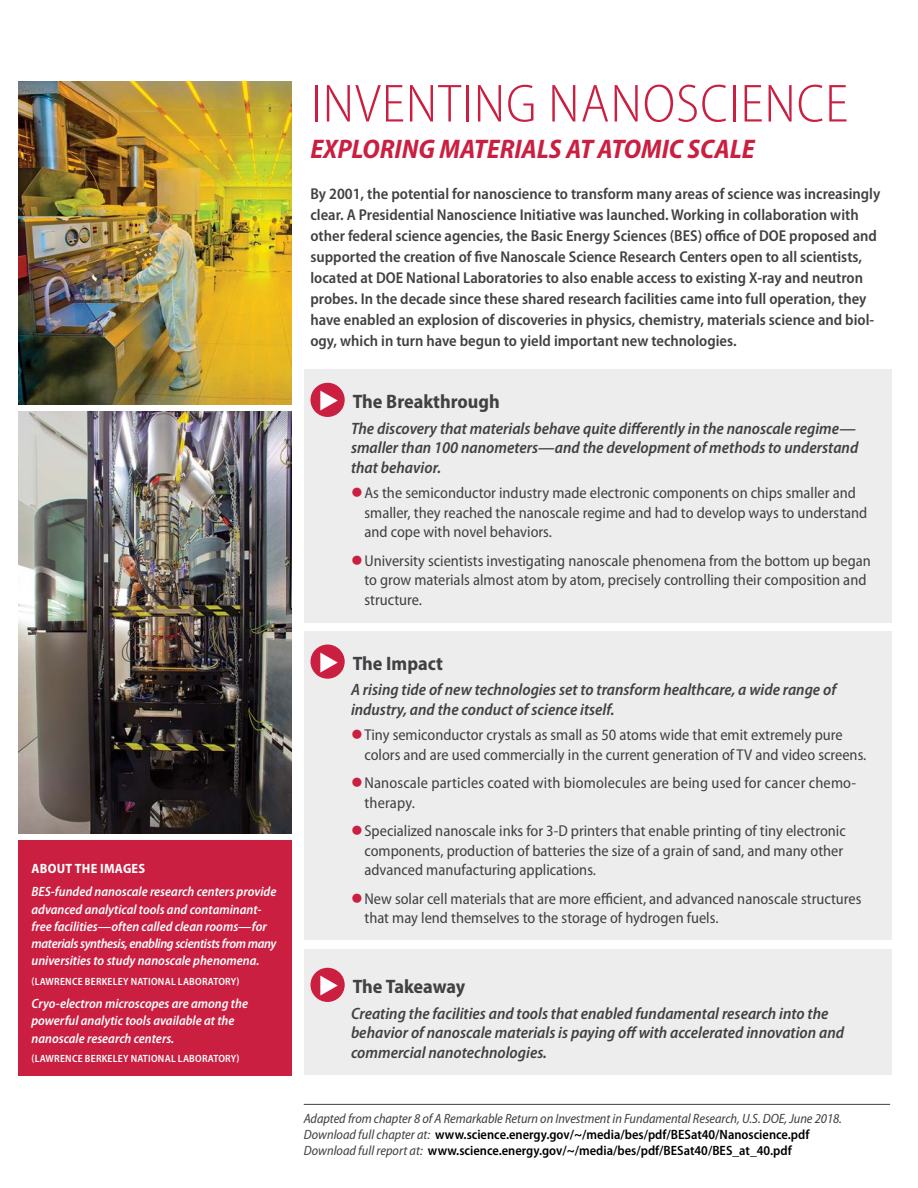
<style>
.page{position:relative;width:918px;height:1188px;background:#fff}
.page>*{position:absolute;margin:0;border:0;box-sizing:border-box;transform-origin:0 0}
.Head__Title{font:300 semi-condensed 54px "Myriad Pro";letter-spacing:.02em;color:#ca1f41}
.Head__subtitle{font:italic 700 semi-condensed 27px "Myriad Pro";color:#ca1f41}
.Head__01{font:700 semi-condensed 19.5px "Myriad Pro";color:#414042}
.Head__02{font:italic 600 semi-condensed 16.5px/19.5px "Myriad Pro";color:#414042}
.Body_bullet{font:semi-condensed 15.75px/19.5px "Myriad Pro";color:#414042}
.Body_text{font:600 semi-condensed 15.75px/21px "Myriad Pro";color:#414042}
.Caption_white{font:italic 600 semi-condensed 13.5px/17.2px "Myriad Pro";color:#fff}
.Caption_black_no_rul{font:600 semi-condensed 13.5px "Myriad Pro";color:#000}
.Caption_black_with_r{font:italic semi-condensed 13.5px "Myriad Pro";letter-spacing:-.005em;color:#414042}
.Caption_white-2{font:700 semi-condensed 13.5px "Myriad Pro";letter-spacing:.02em;color:#fff}
.Caption_white-3{font:600 semi-condensed 10.5px "Myriad Pro";letter-spacing:.02em;color:#fff}
.s1{color:#ca1f41}
.s2{font-weight:400;font-style:italic;color:#414042}
</style>
<div class="page">
<div style="left:304px;top:950px;width:587px;height:126px;background:#ededee"></div>
<div style="left:304px;top:632px;width:587px;height:308px;background:#ededee"></div>
<div style="left:304px;top:369px;width:588px;height:253px;background:#ededee"></div>
<div style="left:311px;top:383px;width:34px;height:34px;background:#ca1f41;border-radius:50%"></div>
<div style="left:311px;top:645px;width:34px;height:34px;background:#ca1f41;border-radius:50%"></div>
<div style="left:311px;top:968px;width:34px;height:34px;background:#ca1f41;border-radius:50%"></div>
<hr style="left:304px;top:1104px;width:586px;height:1px;background:#414042">
<img style="left:18px;top:81px;width:274px;height:324px">
<img style="left:18px;top:411px;width:274px;height:423px">
<div style="left:18px;top:840px;width:274px;height:236px;background:#ca1f41"></div>
<p class="Caption_white-2" style="left:32px;top:861px;width:115px">ABOUT THE IMAGES</p>
<p class="Caption_white" style="left:32px;top:883px;width:246px">BES-funded nanoscale research centers provide advanced analytical tools and contaminant&shy;free facilities—often called clean rooms—for materials synthesis, enabling scientists from many universities to study nanoscale phenomena.</p>
<p class="Caption_white-3" style="left:32px;top:975px;width:210px">(LAWRENCE BERKELEY NATIONAL LABORATORY)</p>
<p class="Caption_white" style="left:32px;top:995px;width:218px">Cryo-electron microscopes are among the powerful analytic tools available at the nanoscale research centers.</p>
<p class="Caption_white-3" style="left:32px;top:1053px;width:210px">(LAWRENCE BERKELEY NATIONAL LABORATORY)</p>
<p class="Head__Title" style="left:311px;top:74px;width:539px">INVENTING NANOSCIENCE</p>
<p class="Head__subtitle" style="left:310px;top:134px;width:446px">EXPLORING MATERIALS AT ATOMIC SCALE</p>
<p class="Body_text" style="left:310px;top:183px;width:571px">By 2001, the potential for nanoscience to transform many areas of science was increasingly clear. A Presidential Nanoscience Initiative was launched. Working in collaboration with other federal science agencies, the Basic Energy Sciences (BES) office of DOE proposed and supported the creation of five Nanoscale Science Research Centers open to all scientists, located at DOE National Laboratories to also enable access to existing X-ray and neutron probes. In the decade since these shared research facilities came into full operation, they have enabled an explosion of discoveries in physics, chemistry, materials science and biol&shy;ogy, which in turn have begun to yield important new technologies.</p>
<p class="Head__01" style="left:353px;top:391px;width:149px">The Breakthrough</p>
<p class="Head__02" style="left:351px;top:419px;width:509px">The discovery that materials behave quite differently in the nanoscale regime— smaller than 100 nanometers—and the development of methods to understand that behavior.</p>
<p class="Body_bullet" style="left:364px;top:483px;width:504px;text-indent:-14px"><span class="s1">●</span>As the semiconductor industry made electronic components on chips smaller and smaller, they reached the nanoscale regime and had to develop ways to understand and cope with novel behaviors.</p>
<p class="Body_bullet" style="left:364px;top:551px;width:508px;text-indent:-14px"><span class="s1">●</span>University scientists investigating nanoscale phenomena from the bottom up began to grow materials almost atom by atom, precisely controlling their composition and structure.</p>
<p class="Head__01" style="left:353px;top:652px;width:92px">The Impact</p>
<p class="Head__02" style="left:351px;top:680px;width:487px">A rising tide of new technologies set to transform healthcare, a wide range of industry, and the conduct of science itself.</p>
<p class="Body_bullet" style="left:364px;top:726px;width:503px;text-indent:-14px"><span class="s1">●</span>Tiny semiconductor crystals as small as 50 atoms wide that emit extremely pure colors and are used commercially in the current generation of TV and video screens.</p>
<p class="Body_bullet" style="left:364px;top:774px;width:493px;text-indent:-14px"><span class="s1">●</span>Nanoscale particles coated with biomolecules are being used for cancer chemo&shy;therapy.</p>
<p class="Body_bullet" style="left:364px;top:822px;width:483px;text-indent:-14px"><span class="s1">●</span>Specialized nanoscale inks for 3-D printers that enable printing of tiny electronic components, production of batteries the size of a grain of sand, and many other advanced manufacturing applications.</p>
<p class="Body_bullet" style="left:364px;top:889px;width:499px;text-indent:-14px"><span class="s1">●</span>New solar cell materials that are more efficient, and advanced nanoscale structures that may lend themselves to the storage of hydrogen fuels.</p>
<p class="Head__01" style="left:353px;top:976px;width:114px">The Takeaway</p>
<p class="Head__02" style="left:351px;top:1004px;width:495px">Creating the facilities and tools that enabled fundamental research into the behavior of nanoscale materials is paying off with accelerated innovation and commercial nanotechnologies.</p>
<p class="Caption_black_with_r" style="left:304px;top:1111px;width:540px">Adapted from chapter 8 of A Remarkable Return on Investment in Fundamental Research, U.S. DOE, June 2018.</p>
<p class="Caption_black_no_rul" style="left:304px;top:1127px;width:507px"><span class="s2">Download full chapter at:</span> www.science.energy.gov/~/media/bes/pdf/BESat40/Nanoscience.pdf</p>
<p class="Caption_black_no_rul" style="left:304px;top:1143px;width:490px"><span class="s2">Download full report at:</span> www.science.energy.gov/~/media/bes/pdf/BESat40/BES_at_40.pdf</p>
</div>
